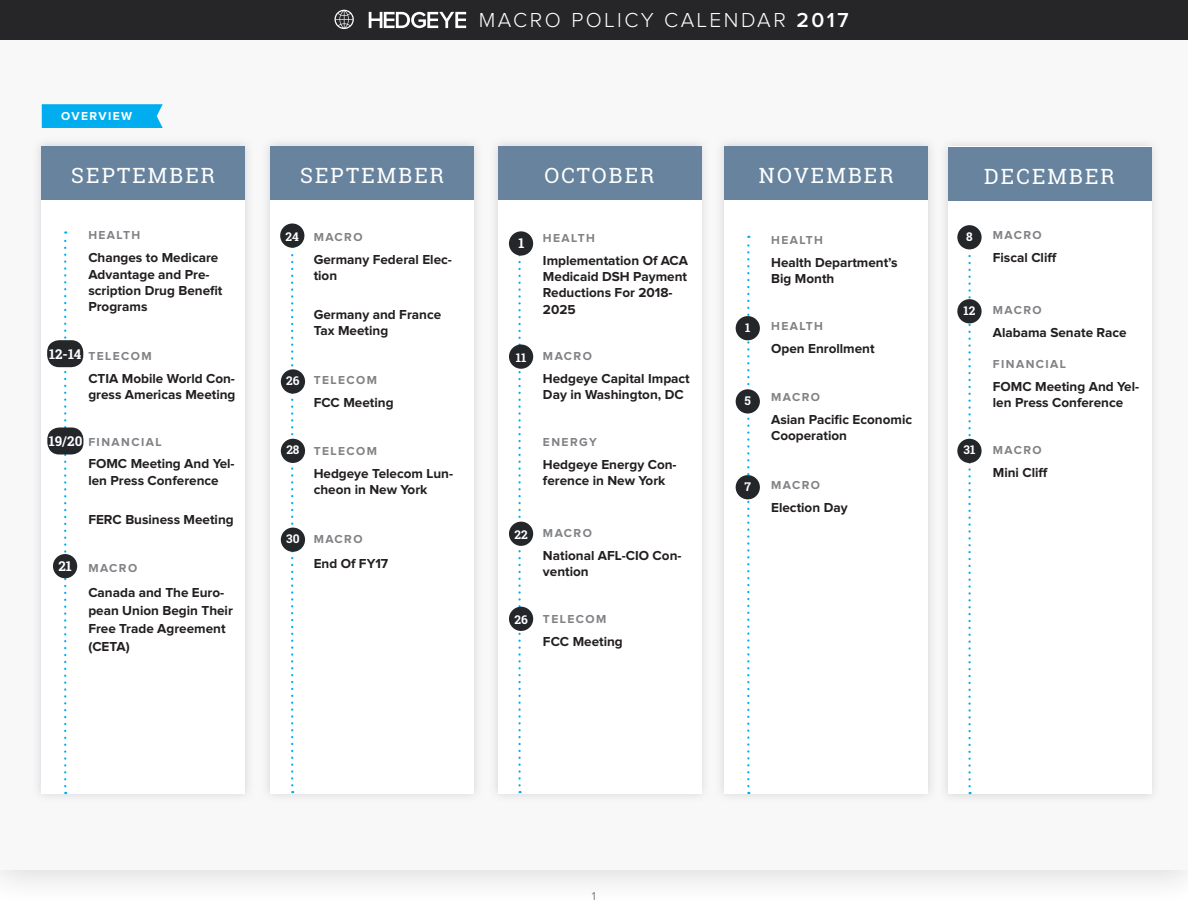
<style>
.page{position:relative;width:1188px;height:918px;background:#fff}
.page>*{position:absolute;margin:0;border:0;box-sizing:border-box;transform-origin:0 0}
.months_-_page_1{font:21px "Roboto Slab";letter-spacing:.1em;color:#fff}
.t1{font:300 21px "Proxima Nova";letter-spacing:.12em;color:#fff}
.events{font:700 13.5px/16.2px "Proxima Nova";color:#231f20}
.labels{font:700 13.5px/18px "Proxima Nova";color:#231f20}
.t2{font:700 13.5px "Roboto Slab";color:#fff}
.labels-2{font:700 12px "Proxima Nova";letter-spacing:.12em;color:#808285}
.numbers{font:700 12px "Roboto Slab";color:#fff}
.t3{font:700 12px "Proxima Nova";letter-spacing:.12em;color:#fff}
.t4{font:12px "Proxima Nova";color:#808285}
.s1{font-weight:600}
</style>
<div class="page">
<div style="left:0;top:0;width:1188px;height:907px;background:#231f20;opacity:.15"></div>
<div style="left:0;top:0;width:1188px;height:869px;background:#f8f8f9"></div>
<div style="left:32px;top:136px;width:222px;height:667px;background:#bcbec0;opacity:.65"></div>
<div style="left:42px;top:146px;width:203px;height:647px;background:#fff"></div>
<div style="left:488px;top:136px;width:223px;height:667px;background:#f3f3f4"></div>
<div style="left:498px;top:146px;width:203px;height:647px;background:#fff"></div>
<div style="left:715px;top:136px;width:222px;height:667px;background:#bcbec0;opacity:.65"></div>
<div style="left:725px;top:146px;width:203px;height:647px;background:#fff"></div>
<div style="left:261px;top:136px;width:222px;height:667px;background:#bcbec0;opacity:.65"></div>
<div style="left:271px;top:146px;width:203px;height:647px;background:#fff"></div>
<div style="left:42px;top:146px;width:203px;height:54px;background:#67839e"></div>
<div style="left:498px;top:146px;width:203px;height:54px;background:#67839e"></div>
<div style="left:725px;top:146px;width:203px;height:54px;background:#67839e"></div>
<div style="left:271px;top:146px;width:203px;height:54px;background:#67839e"></div>
<svg style="left:518px;top:256px;width:3px;height:529px"></svg>
<svg style="left:291px;top:254px;width:2px;height:531px"></svg>
<svg style="left:42px;top:104px;width:121px;height:24px;background:#09b0ef"></svg>
<div style="left:0;top:0;width:1188px;height:40px;background:#262628"></div>
<svg style="left:369px;top:12px;width:97px;height:16px"></svg>
<svg style="left:335px;top:10px;width:19px;height:19px"></svg>
<div style="left:938px;top:137px;width:223px;height:667px;background:#f3f3f4"></div>
<div style="left:948px;top:147px;width:203px;height:647px;background:#fff"></div>
<div style="left:948px;top:147px;width:203px;height:54px;background:#67839e"></div>
<svg style="left:968px;top:249px;width:3px;height:537px"></svg>
<div style="left:957px;top:299px;width:25px;height:24px;background:#242729;border-radius:50%"></div>
<div style="left:957px;top:439px;width:25px;height:24px;background:#242729;border-radius:50%"></div>
<svg style="left:747px;top:236px;width:2px;height:550px"></svg>
<svg style="left:64px;top:231px;width:2px;height:555px"></svg>
<div style="left:53px;top:554px;width:24px;height:24px;background:#242729;border-radius:50%"></div>
<div style="left:509px;top:231px;width:24px;height:25px;background:#242729;border-radius:50%"></div>
<div style="left:47px;top:340px;width:36px;height:27px;background:#242729;border-radius:12px"></div>
<div style="left:47px;top:428px;width:36px;height:26px;background:#242729;border-radius:12px"></div>
<div style="left:281px;top:528px;width:24px;height:24px;background:#242729;border-radius:50%"></div>
<div style="left:281px;top:439px;width:24px;height:24px;background:#242729;border-radius:50%"></div>
<div style="left:281px;top:369px;width:24px;height:25px;background:#242729;border-radius:50%"></div>
<div style="left:280px;top:224px;width:24px;height:24px;background:#242729;border-radius:50%"></div>
<div style="left:509px;top:522px;width:24px;height:24px;background:#242729;border-radius:50%"></div>
<div style="left:509px;top:345px;width:24px;height:24px;background:#242729;border-radius:50%"></div>
<div style="left:509px;top:607px;width:24px;height:24px;background:#242729;border-radius:50%"></div>
<div style="left:736px;top:316px;width:24px;height:24px;background:#242729;border-radius:50%"></div>
<div style="left:736px;top:389px;width:24px;height:25px;background:#242729;border-radius:50%"></div>
<div style="left:736px;top:475px;width:24px;height:24px;background:#242729;border-radius:50%"></div>
<div style="left:957px;top:225px;width:25px;height:24px;background:#242729;border-radius:50%"></div>
<p class="t3" style="left:61px;top:110px;width:73px">OVERVIEW</p>
<h1 class="t1" style="left:479px;top:10px;width:371px">MACRO POLICY CALENDAR <span class="s1">2017</span></h1>
<p class="months_-_page_1" style="left:71px;top:161px;width:145px">SEPTEMBER</p>
<p class="months_-_page_1" style="left:300px;top:161px;width:145px">SEPTEMBER</p>
<p class="months_-_page_1" style="left:545px;top:161px;width:111px">OCTOBER</p>
<p class="months_-_page_1" style="left:759px;top:161px;width:136px">NOVEMBER</p>
<p class="labels-2" style="left:88px;top:230px;width:53px">HEALTH</p>
<p class="events" style="left:88px;top:250px;width:136px">Changes to Medicare<br>Advantage and Pre&shy;scription Drug Benefit<br>Programs</p>
<p class="labels-2" style="left:88px;top:350px;width:65px">TELECOM</p>
<p class="events" style="left:88px;top:370px;width:149px">CTIA Mobile World Con&shy;gress Americas Meeting</p>
<p class="labels-2" style="left:88px;top:436px;width:75px">FINANCIAL</p>
<p class="events" style="left:88px;top:456px;width:148px">FOMC Meeting And Yel&shy;len Press Conference</p>
<p class="events" style="left:88px;top:512px;width:147px">FERC Business Meeting</p>
<p class="labels-2" style="left:88px;top:563px;width:50px">MACRO</p>
<p class="labels" style="left:88px;top:584px;width:146px">Canada and The Euro&shy;pean Union Begin Their<br>Free Trade Agreement (CETA)</p>
<p class="numbers" style="left:286px;top:228px;width:15px">24</p>
<p class="labels-2" style="left:543px;top:232px;width:53px">HEALTH</p>
<p class="events" style="left:543px;top:253px;width:147px">Implementation Of ACA<br>Medicaid DSH Payment<br>Reductions For 2018-<br>2025</p>
<p class="labels-2" style="left:543px;top:351px;width:50px">MACRO</p>
<p class="events" style="left:543px;top:371px;width:148px">Hedgeye Capital Impact<br>Day in Washington, DC</p>
<p class="labels-2" style="left:543px;top:437px;width:55px">ENERGY</p>
<p class="events" style="left:543px;top:457px;width:135px">Hedgeye Energy Con&shy;ference in New York</p>
<p class="labels-2" style="left:314px;top:231px;width:50px">MACRO</p>
<p class="events" style="left:314px;top:252px;width:140px">Germany Federal Elec&shy;tion</p>
<p class="events" style="left:314px;top:307px;width:129px">Germany and France<br>Tax Meeting</p>
<p class="labels-2" style="left:314px;top:374px;width:65px">TELECOM</p>
<p class="events" style="left:314px;top:395px;width:81px">FCC Meeting</p>
<p class="labels-2" style="left:314px;top:446px;width:65px">TELECOM</p>
<p class="events" style="left:314px;top:466px;width:141px">Hedgeye Telecom Lun&shy;cheon in New York</p>
<p class="t2" style="left:519px;top:234px;width:7px">1</p>
<p class="t2" style="left:49px;top:345px;width:34px">12-14</p>
<p class="numbers" style="left:516px;top:349px;width:12px">11</p>
<p class="numbers" style="left:286px;top:372px;width:15px">26</p>
<p class="t2" style="left:49px;top:432px;width:35px">19/20</p>
<p class="numbers" style="left:286px;top:442px;width:15px">28</p>
<p class="labels-2" style="left:543px;top:528px;width:50px">MACRO</p>
<p class="events" style="left:543px;top:548px;width:140px">National AFL-CIO Con&shy;vention</p>
<p class="labels-2" style="left:543px;top:614px;width:65px">TELECOM</p>
<p class="events" style="left:543px;top:634px;width:81px">FCC Meeting</p>
<p class="numbers" style="left:514px;top:526px;width:15px">22</p>
<p class="numbers" style="left:286px;top:531px;width:15px">30</p>
<p class="labels-2" style="left:314px;top:534px;width:50px">MACRO</p>
<p class="t2" style="left:58px;top:557px;width:15px">21</p>
<p class="events" style="left:314px;top:556px;width:76px">End Of FY17</p>
<p class="numbers" style="left:514px;top:611px;width:15px">26</p>
<p class="numbers" style="left:745px;top:319px;width:7px">1</p>
<p class="numbers" style="left:745px;top:392px;width:8px">5</p>
<p class="numbers" style="left:744px;top:478px;width:8px">7</p>
<p class="labels-2" style="left:771px;top:234px;width:53px">HEALTH</p>
<p class="events" style="left:771px;top:255px;width:128px">Health Department’s<br>Big Month</p>
<p class="labels-2" style="left:771px;top:320px;width:53px">HEALTH</p>
<p class="events" style="left:771px;top:341px;width:105px">Open Enrollment</p>
<p class="labels-2" style="left:771px;top:392px;width:50px">MACRO</p>
<p class="events" style="left:771px;top:412px;width:143px">Asian Pacific Economic<br>Cooperation</p>
<p class="labels-2" style="left:771px;top:479px;width:50px">MACRO</p>
<p class="events" style="left:771px;top:500px;width:78px">Election Day</p>
<p class="months_-_page_1" style="left:984px;top:162px;width:132px">DECEMBER</p>
<p class="numbers" style="left:966px;top:228px;width:8px">8</p>
<p class="numbers" style="left:964px;top:302px;width:13px">12</p>
<p class="numbers" style="left:964px;top:442px;width:13px">31</p>
<p class="labels-2" style="left:993px;top:230px;width:50px">MACRO</p>
<p class="events" style="left:993px;top:250px;width:66px">Fiscal Cliff</p>
<p class="labels-2" style="left:993px;top:305px;width:50px">MACRO</p>
<p class="events" style="left:993px;top:325px;width:135px">Alabama Senate Race</p>
<p class="labels-2" style="left:993px;top:358px;width:75px">FINANCIAL</p>
<p class="events" style="left:993px;top:379px;width:148px">FOMC Meeting And Yel&shy;len Press Conference</p>
<p class="labels-2" style="left:993px;top:444px;width:50px">MACRO</p>
<p class="events" style="left:993px;top:465px;width:57px">Mini Cliff</p>
<p class="t4" style="left:592px;top:891px;width:6px">1</p>
</div>
